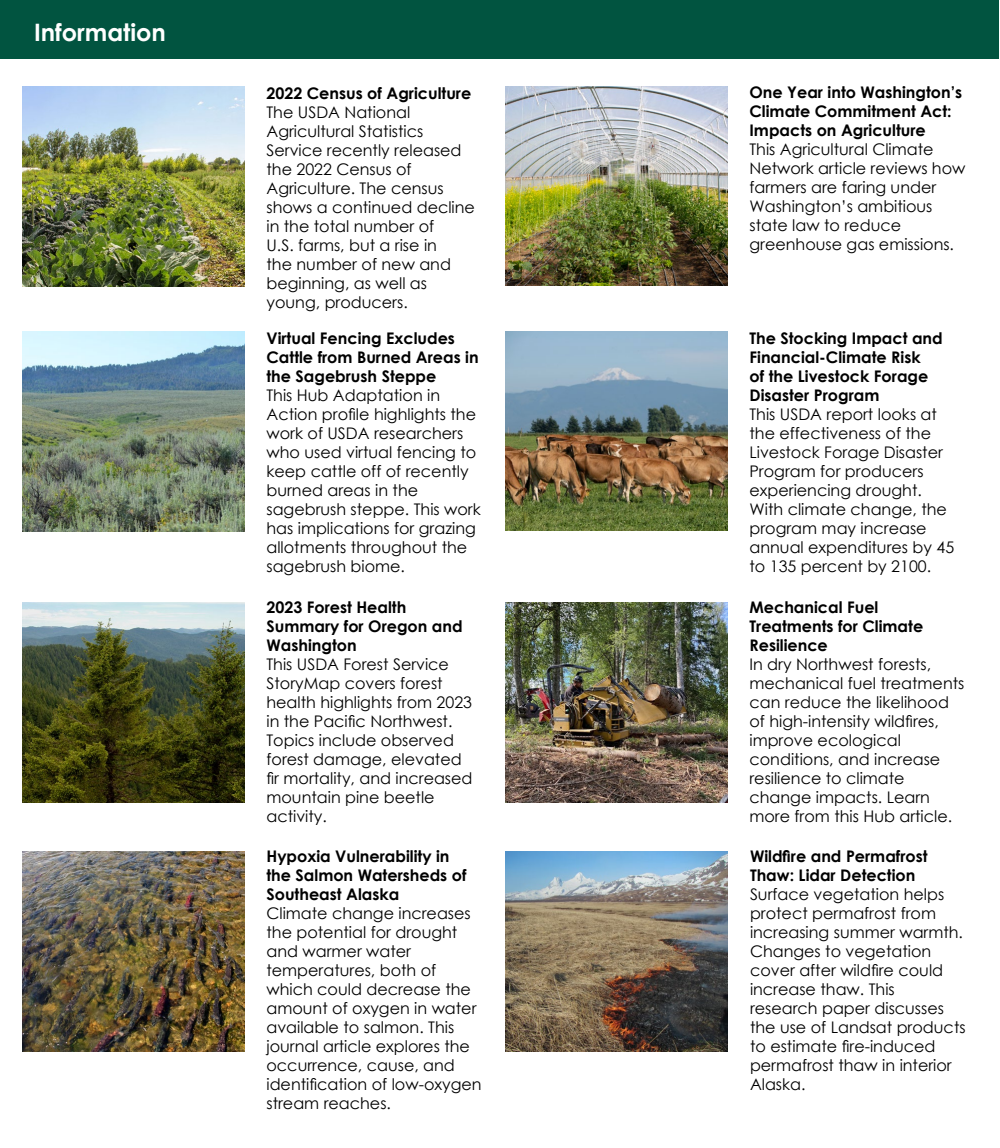
<style>
.page{position:relative;width:1000px;height:1148px;background:#fff}
.page>*{position:absolute;margin:0;border:0;box-sizing:border-box;transform-origin:0 0}
.t1{font:700 24px "Century Gothic";color:#fff}
.Body_text{font:16px/19px "Century Gothic";color:#000}
.Body_titles{font:700 16px/19px "Century Gothic";color:#000}
</style>
<div class="page">
<img style="left:22px;top:602px;width:222px;height:200px">
<div style="left:0;top:0;width:1000px;height:60px;background:#015440"></div>
<img style="left:506px;top:86px;width:221px;height:199px">
<img style="left:506px;top:851px;width:221px;height:200px">
<img style="left:506px;top:602px;width:221px;height:200px">
<img style="left:22px;top:332px;width:222px;height:200px">
<img style="left:506px;top:332px;width:221px;height:199px">
<img style="left:22px;top:86px;width:222px;height:200px">
<img style="left:22px;top:851px;width:222px;height:200px">
<h2 class="t1" style="left:34px;top:14px;width:133px">Information</h2>
<h4 class="Body_titles" style="left:266px;top:82px;width:206px">2022 Census of Agriculture</h4>
<p class="Body_text" style="left:266px;top:102px;width:210px">The USDA National<br>Agricultural Statistics<br>Service recently released the 2022 Census of<br>Agriculture. The census shows a continued decline in the total number of<br>U.S. farms, but a rise in<br>the number of new and beginning, as well as young, producers.</p>
<h4 class="Body_titles" style="left:266px;top:328px;width:214px">Virtual Fencing Excludes<br>Cattle from Burned Areas in the Sagebrush Steppe</h4>
<p class="Body_text" style="left:266px;top:385px;width:216px">This Hub Adaptation in<br>Action profile highlights the work of USDA researchers who used virtual fencing to keep cattle off of recently burned areas in the sagebrush steppe. This work has implications for grazing allotments throughout the sagebrush biome.</p>
<h4 class="Body_titles" style="left:266px;top:597px;width:198px">2023 Forest Health<br>Summary for Oregon and<br>Washington</h4>
<p class="Body_text" style="left:266px;top:655px;width:208px">This USDA Forest Service<br>StoryMap covers forest health highlights from 2023 in the Pacific Northwest.<br>Topics include observed forest damage, elevated fir mortality, and increased mountain pine beetle activity.</p>
<h4 class="Body_titles" style="left:266px;top:846px;width:201px">Hypoxia Vulnerability in the Salmon Watersheds of<br>Southeast Alaska</h4>
<p class="Body_text" style="left:266px;top:903px;width:217px">Climate change increases the potential for drought and warmer water temperatures, both of which could decrease the amount of oxygen in water available to salmon. This journal article explores the occurrence, cause, and identification of low-oxygen stream reaches.</p>
<h4 class="Body_titles" style="left:750px;top:82px;width:214px">One Year into Washington’s<br>Climate Commitment Act:<br>Impacts on Agriculture</h4>
<p class="Body_text" style="left:750px;top:139px;width:218px">This Agricultural Climate<br>Network article reviews how farmers are faring under<br>Washington’s ambitious state law to reduce greenhouse gas emissions.</p>
<h4 class="Body_titles" style="left:750px;top:328px;width:195px">The Stocking Impact and<br>Financial-Climate Risk<br>of the Livestock Forage<br>Disaster Program</h4>
<p class="Body_text" style="left:750px;top:404px;width:206px">This USDA report looks at the effectiveness of the<br>Livestock Forage Disaster<br>Program for producers experiencing drought.<br>With climate change, the program may increase annual expenditures by 45 to 135 percent by 2100.</p>
<h4 class="Body_titles" style="left:750px;top:597px;width:175px">Mechanical Fuel<br>Treatments for Climate<br>Resilience</h4>
<p class="Body_text" style="left:750px;top:655px;width:216px">In dry Northwest forests, mechanical fuel treatments can reduce the likelihood of high-intensity wildfires, improve ecological conditions, and increase resilience to climate change impacts. Learn more from this Hub article.</p>
<h4 class="Body_titles" style="left:750px;top:846px;width:179px">Wildfire and Permafrost<br>Thaw: Lidar Detection</h4>
<p class="Body_text" style="left:750px;top:884px;width:217px">Surface vegetation helps protect permafrost from increasing summer warmth.<br>Changes to vegetation cover after wildfire could increase thaw. This research paper discusses the use of Landsat products to estimate fire-induced permafrost thaw in interior<br>Alaska.</p>
</div>
